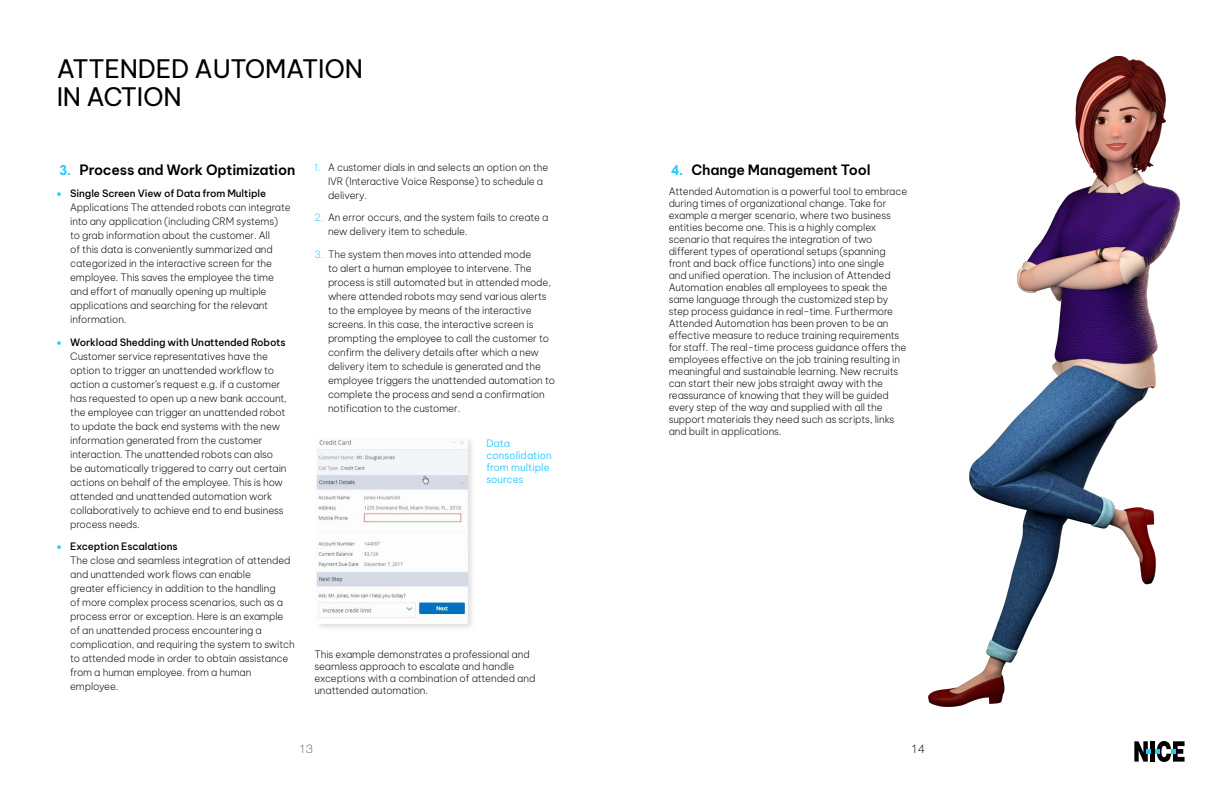
<style>
.page{position:relative;width:1224px;height:792px;background:#fff}
.page>*{position:absolute;margin:0;border:0;box-sizing:border-box;transform-origin:0 0}
.Header1{font:25px/28px "Be Vietnam Pro";letter-spacing:-.01em;color:#000}
.t1{font:600 14px "Be Vietnam Pro";letter-spacing:-.015em;color:#000}
.t2{font:100 12px "Helvetica Neue LT Std";color:#414042}
.Body_Text_10_black{font:200 10px/14px "Be Vietnam Pro";letter-spacing:-.01em;color:#000}
.body_text_10_12_be{font:300 10px/12px "Be Vietnam Pro";color:#23c9ff}
.s1{font-family:"Arial";font-weight:700;color:#23c9ff}
.s2{color:#23c9ff}
.s3{font-weight:500}
</style>
<div class="page">
<svg style="left:1134px;top:741px;width:51px;height:21px"></svg>
<div style="left:314px;top:437px;width:162px;height:195px;background:#231f20;opacity:.15"></div>
<img style="left:317px;top:439px;width:151px;height:185px">
<img style="left:928px;top:55px;width:252px;height:652px">
<p class="Header1" style="left:57px;top:52px;width:308px">ATTENDED AUTOMATION<br>IN ACTION</p>
<p class="t1" style="left:59px;top:158px;width:237px"><span class="s1">3.</span> Process and Work Optimization</p>
<p class="Body_Text_10_black" style="left:70px;top:186px;width:222px;text-indent:-14px"><span class="s2">•</span> <span class="s3">Single Screen View of Data from Multiple </span>Applications The attended robots can integrate into any application (including CRM systems) to grab information about the customer. All<br>of this data is conveniently summarized and categorized in the interactive screen for the employee. This saves the employee the time and effort of manually opening up multiple applications and searching for the relevant information.</p>
<p class="Body_Text_10_black" style="left:70px;top:334px;width:218px;text-indent:-14px"><span class="s2">•</span> <span class="s3">Workload Shedding with Unattended Robots </span>Customer service representatives have the option to trigger an unattended workflow to action a customer’s request e.g. if a customer has requested to open up a new bank account, the employee can trigger an unattended robot to update the back end systems with the new information generated from the customer interaction. The unattended robots can also be automatically triggered to carry out certain actions on behalf of the employee. This is how attended and unattended automation work collaboratively to achieve end to end business process needs.</p>
<p class="Body_Text_10_black" style="left:70px;top:539px;width:226px;text-indent:-14px"><span class="s2">•</span> <span class="s3">Exception Escalations<br></span>The close and seamless integration of attended and unattended work flows can enable<br>greater efficiency in addition to the handling<br>of more complex process scenarios, such as a process error or exception. Here is an example of an unattended process encountering a complication, and requiring the system to switch to attended mode in order to obtain assistance from a human employee. from a human employee.</p>
<p class="Body_Text_10_black" style="left:328px;top:159px;width:222px;text-indent:-14px"><span class="s2">1.</span> A customer dials in and selects an option on the<br>IVR (Interactive Voice Response) to schedule a delivery.</p>
<p class="Body_Text_10_black" style="left:328px;top:210px;width:222px;text-indent:-14px"><span class="s2">2.</span> An error occurs, and the system fails to create a new delivery item to schedule.</p>
<p class="Body_Text_10_black" style="left:328px;top:246px;width:228px;text-indent:-14px"><span class="s2">3.</span> The system then moves into attended mode<br>to alert a human employee to intervene. The process is still automated but in attended mode, where attended robots may send various alerts to the employee by means of the interactive screens. In this case, the interactive screen is prompting the employee to call the customer to confirm the delivery details after which a new delivery item to schedule is generated and the employee triggers the unattended automation to complete the process and send a confirmation notification to the customer.</p>
<p class="body_text_10_12_be" style="left:486px;top:437px;width:67px">Data consolidation from multiple sources</p>
<p class="Body_Text_10_black" style="left:315px;top:647px;width:222px;line-height:12px">This example demonstrates a professional and seamless approach to escalate and handle exceptions with a combination of attended and unattended automation.</p>
<p class="t1" style="left:671px;top:158px;width:201px"><span class="s1">4.</span> Change Management Tool</p>
<p class="Body_Text_10_black" style="left:669px;top:185px;width:240px;line-height:12px">Attended Automation is a powerful tool to embrace during times of organizational change. Take for example a merger scenario, where two business entities become one. This is a highly complex scenario that requires the integration of two different types of operational setups (spanning front and back office functions) into one single<br>and unified operation. The inclusion of Attended Automation enables all employees to speak the same language through the customized step by step process guidance in real-time. Furthermore Attended Automation has been proven to be an effective measure to reduce training requirements for staff. The real-time process guidance offers the employees effective on the job training resulting in meaningful and sustainable learning. New recruits can start their new jobs straight away with the reassurance of knowing that they will be guided every step of the way and supplied with all the support materials they need such as scripts, links and built in applications.</p>
<p class="t2" style="left:299px;top:741px;width:15px">13</p>
<p class="t2" style="left:911px;top:741px;width:15px">14</p>
</div>
